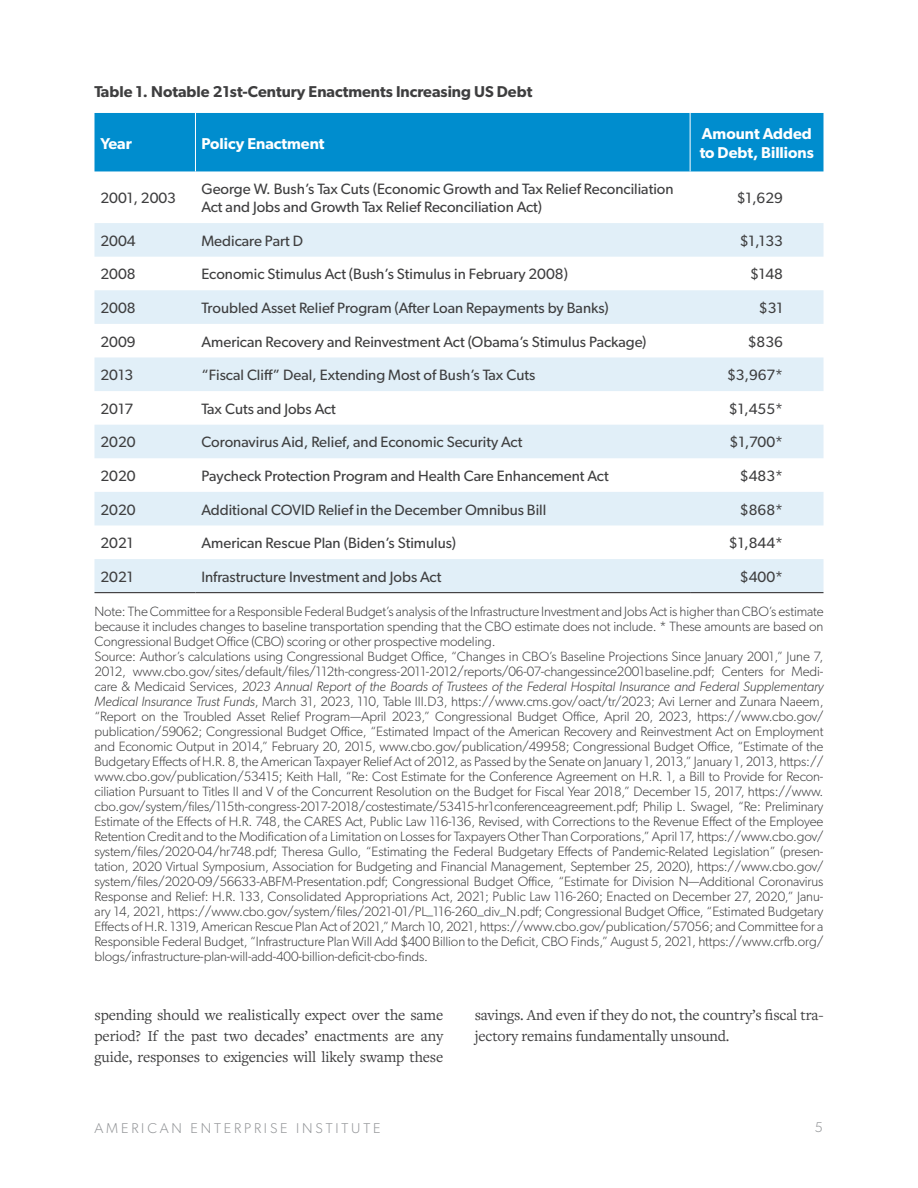
<style>
.page{position:relative;width:918px;height:1188px;background:#fff}
.page>*{position:absolute;margin:0;border:0;box-sizing:border-box;transform-origin:0 0}
.Body_Text{font:15.75px/21px "Freight Text Pro";letter-spacing:-.01em;color:#3e3e3f;text-align:justify}
.Table_Headers_no_underline{font:600 15.75px "Gibson";color:#3e3e3f}
.Table_Headers_no_underline-2{font:600 15.75px/18.9px "Gibson";color:#fff}
.Table_Text{font:15px/18px "Gibson";color:#3e3e3f}
.t1{font:300 14.25px "Gibson";letter-spacing:.2em;color:#939598}
.Note_or_Source_second{font:300 13.5px/15px "Gibson";letter-spacing:-.01em;color:#3e3e3f;text-align:justify}
.Source_first_no_rule_above{font:300 13.5px/15px "Gibson";letter-spacing:-.01em;color:#3e3e3f;text-align:justify}
.s1{font-style:italic}
</style>
<div class="page">
<div style="left:94px;top:113px;width:730px;height:58px;background:#008dce"></div>
<svg style="left:94px;top:223px;width:730px;height:370px;fill:#e1eff8"></svg>
<hr style="left:94px;top:592px;width:101px;height:1px;background:#231f20">
<hr style="left:195px;top:592px;width:495px;height:1px;background:#231f20">
<hr style="left:690px;top:592px;width:133px;height:1px;background:#231f20">
<hr style="left:195px;top:113px;width:1px;height:58px;background:#fff">
<hr style="left:690px;top:113px;width:1px;height:58px;background:#fff">
<p class="Table_Headers_no_underline" style="left:94px;top:82px;width:439px">Table 1. Notable 21st-Century Enactments Increasing US Debt</p>
<p class="Table_Headers_no_underline-2" style="left:100px;top:133px;width:33px">Year</p>
<p class="Table_Headers_no_underline-2" style="left:201px;top:133px;width:125px">Policy Enactment</p>
<p class="Table_Headers_no_underline-2" style="left:700px;top:124px;width:116px">Amount Added to Debt, Billions</p>
<p class="Table_Text" style="left:100px;top:189px;width:77px">2001, 2003</p>
<p class="Table_Text" style="left:201px;top:180px;width:474px">George W. Bush’s Tax Cuts (Economic Growth and Tax Relief Reconciliation<br>Act and Jobs and Growth Tax Relief Reconciliation Act)</p>
<p class="Table_Text" style="left:737px;top:189px;width:48px">$1,629</p>
<p class="Table_Text" style="left:100px;top:231px;width:37px">2004</p>
<p class="Table_Text" style="left:201px;top:231px;width:103px">Medicare Part D</p>
<p class="Table_Text" style="left:740px;top:231px;width:45px">$1,133</p>
<p class="Table_Text" style="left:100px;top:265px;width:37px">2008</p>
<p class="Table_Text" style="left:201px;top:265px;width:368px">Economic Stimulus Act (Bush’s Stimulus in February 2008)</p>
<p class="Table_Text" style="left:750px;top:265px;width:34px">$148</p>
<p class="Table_Text" style="left:100px;top:299px;width:37px">2008</p>
<p class="Table_Text" style="left:201px;top:299px;width:409px">Troubled Asset Relief Program (After Loan Repayments by Banks)</p>
<p class="Table_Text" style="left:759px;top:299px;width:26px">$31</p>
<p class="Table_Text" style="left:100px;top:332px;width:37px">2009</p>
<p class="Table_Text" style="left:201px;top:332px;width:447px">American Recovery and Reinvestment Act (Obama’s Stimulus Package)</p>
<p class="Table_Text" style="left:748px;top:332px;width:37px">$836</p>
<p class="Table_Text" style="left:100px;top:366px;width:34px">2013</p>
<p class="Table_Text" style="left:201px;top:366px;width:335px">“Fiscal Cliff” Deal, Extending Most of Bush’s Tax Cuts</p>
<p class="Table_Text" style="left:727px;top:366px;width:57px">$3,967*</p>
<p class="Table_Text" style="left:100px;top:399px;width:34px">2017</p>
<p class="Table_Text" style="left:201px;top:399px;width:136px">Tax Cuts and Jobs Act</p>
<p class="Table_Text" style="left:729px;top:399px;width:56px">$1,455*</p>
<p class="Table_Text" style="left:100px;top:433px;width:37px">2020</p>
<p class="Table_Text" style="left:201px;top:433px;width:322px">Coronavirus Aid, Relief, and Economic Security Act</p>
<p class="Table_Text" style="left:730px;top:433px;width:55px">$1,700*</p>
<p class="Table_Text" style="left:100px;top:467px;width:37px">2020</p>
<p class="Table_Text" style="left:201px;top:467px;width:409px">Paycheck Protection Program and Health Care Enhancement Act</p>
<p class="Table_Text" style="left:740px;top:467px;width:45px">$483*</p>
<p class="Table_Text" style="left:100px;top:500px;width:37px">2020</p>
<p class="Table_Text" style="left:201px;top:500px;width:346px">Additional COVID Relief in the December Omnibus Bill</p>
<p class="Table_Text" style="left:740px;top:500px;width:45px">$868*</p>
<p class="Table_Text" style="left:100px;top:534px;width:34px">2021</p>
<p class="Table_Text" style="left:201px;top:534px;width:256px">American Rescue Plan (Biden’s Stimulus)</p>
<p class="Table_Text" style="left:729px;top:534px;width:56px">$1,844*</p>
<p class="Table_Text" style="left:100px;top:567px;width:34px">2021</p>
<p class="Table_Text" style="left:201px;top:567px;width:241px">Infrastructure Investment and Jobs Act</p>
<p class="Table_Text" style="left:740px;top:567px;width:45px">$400*</p>
<p class="Source_first_no_rule_above" style="left:94px;top:603px;width:731px">Note: The Committee for a Responsible Federal Budget’s analysis of the Infrastructure Investment and Jobs Act is higher than CBO’s estimate because it includes changes to baseline transportation spending that the CBO estimate does not include. * These amounts are based on Congressional Budget Office (CBO) scoring or other prospective modeling.</p>
<p class="Note_or_Source_second" style="left:94px;top:648px;width:731px">Source: Author’s calculations using Congressional Budget Office, “Changes in CBO’s Baseline Projections Since January 2001,” June 7, 2012, www.cbo.gov/sites/default/files/112th-congress-2011-2012/reports/06-07-changessince2001baseline.pdf; Centers for Medi&shy;care &amp; Medicaid Services, <span class="s1">2023 Annual Report of the Boards of Trustees of the Federal Hospital Insurance and Federal Supplementary Medical Insurance Trust Funds</span>, March 31, 2023, 110, Table III.D3, https://www.cms.gov/oact/tr/2023; Avi Lerner and Zunara Naeem, “Report on the Troubled Asset Relief Program—April 2023,” Congressional Budget Office, April 20, 2023, https://www.cbo.gov/ publication/59062; Congressional Budget Office, “Estimated Impact of the American Recovery and Reinvestment Act on Employment and Economic Output in 2014,” February 20, 2015, www.cbo.gov/publication/49958; Congressional Budget Office, “Estimate of the Budgetary Effects of H.R. 8, the American Taxpayer Relief Act of 2012, as Passed by the Senate on January 1, 2013,” January 1, 2013, https:// www.cbo.gov/publication/53415; Keith Hall, “Re: Cost Estimate for the Conference Agreement on H.R. 1, a Bill to Provide for Recon&shy;ciliation Pursuant to Titles II and V of the Concurrent Resolution on the Budget for Fiscal Year 2018,” December 15, 2017, https://www. cbo.gov/system/files/115th-congress-2017-2018/costestimate/53415-hr1conferenceagreement.pdf; Philip L. Swagel, “Re: Preliminary Estimate of the Effects of H.R. 748, the CARES Act, Public Law 116-136, Revised, with Corrections to the Revenue Effect of the Employee Retention Credit and to the Modification of a Limitation on Losses for Taxpayers Other Than Corporations,” April 17, https://www.cbo.gov/ system/files/2020-04/hr748.pdf; Theresa Gullo, “Estimating the Federal Budgetary Effects of Pandemic-Related Legislation” (presen&shy;tation, 2020 Virtual Symposium, Association for Budgeting and Financial Management, September 25, 2020), https://www.cbo.gov/ system/files/2020-09/56633-ABFM-Presentation.pdf; Congressional Budget Office, “Estimate for Division N—Additional Coronavirus Response and Relief: H.R. 133, Consolidated Appropriations Act, 2021; Public Law 116-260; Enacted on December 27, 2020,” Janu&shy;ary 14, 2021, https://www.cbo.gov/system/files/2021-01/PL_116-260_div_N.pdf; Congressional Budget Office, “Estimated Budgetary Effects of H.R. 1319, American Rescue Plan Act of 2021,” March 10, 2021, https://www.cbo.gov/publication/57056; and Committee for a Responsible Federal Budget, “Infrastructure Plan Will Add $400 Billion to the Deficit, CBO Finds,” August 5, 2021, https://www.crfb.org/ blogs/infrastructure-plan-will-add-400-billion-deficit-cbo-finds.</p>
<p class="Body_Text" style="left:94px;top:1004px;width:350px">spending should we realistically expect over the same period? If the past two decades’ enactments are any guide, responses to exigencies will likely swamp these</p>
<p class="Body_Text" style="left:475px;top:1004px;width:350px">savings. And even if they do not, the country’s fiscal tra&shy;jectory remains fundamentally unsound.</p>
<p class="t1" style="left:94px;top:1120px;width:287px">AMERICAN ENTERPRISE INSTITUTE</p>
<p class="t1" style="left:815px;top:1119px;width:9px">5</p>
</div>
